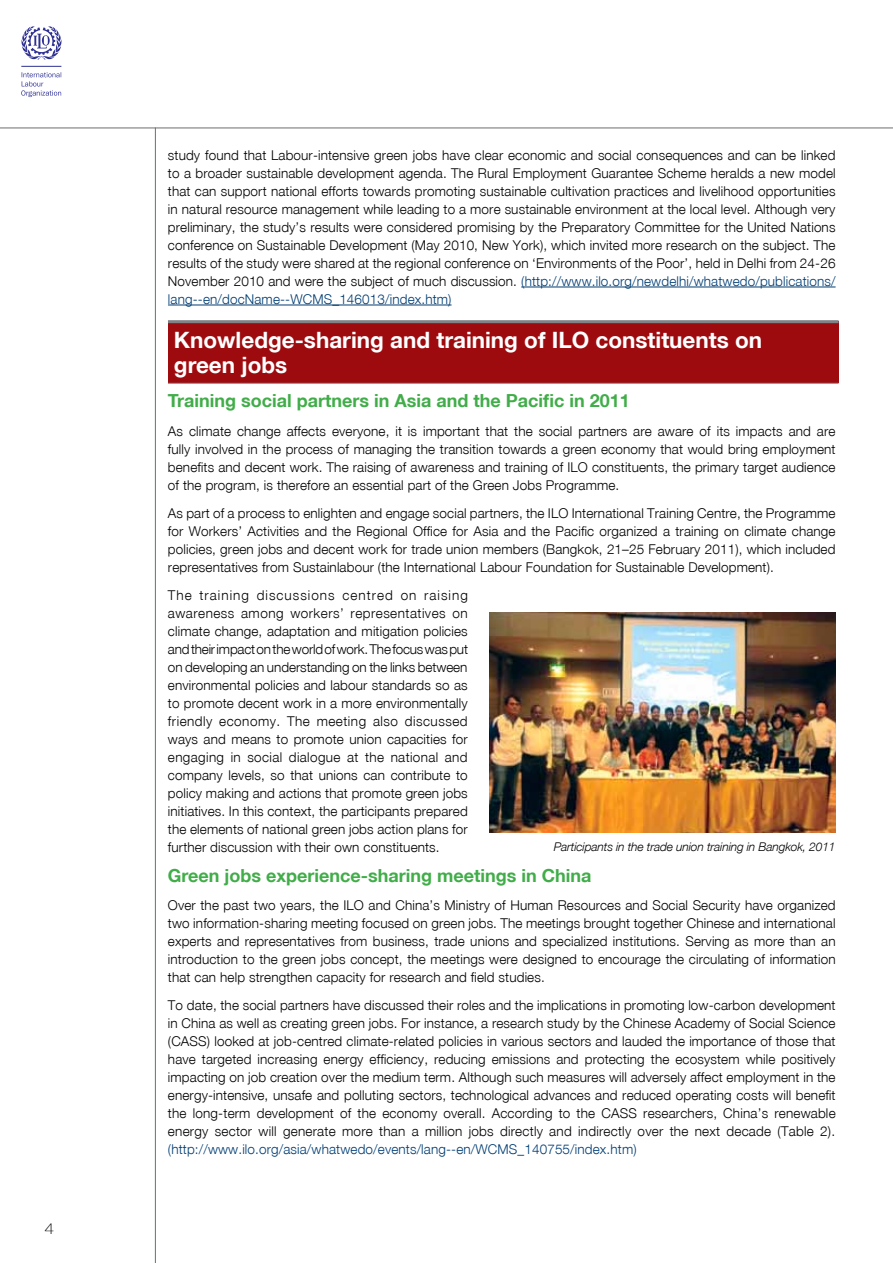
<style>
.page{position:relative;width:893px;height:1263px;background:#fff}
.page>*{position:absolute;margin:0;border:0;box-sizing:border-box;transform-origin:0 0}
.t1{font:700 22.5px/25.5px "Helvetica Neue LT Std";color:#fff}
.t2{font:700 18px "Helvetica Neue LT Std";color:#41ad49}
.t3{font:100 expanded 15px "Helvetica Neue LT Std";color:#000}
.t4{font:300 13.5px/18px "Helvetica Neue LT Std";letter-spacing:.01em;color:#000;text-align:justify}
.t5{font:300 13.5px "Helvetica Neue LT Std";letter-spacing:.01em;color:#003d73}
.t6{font:italic 300 12px "Helvetica Neue LT Std";letter-spacing:-.01em;color:#000}
.s1{color:#003d73}
</style>
<div class="page">
<svg style="left:21px;top:26px;width:40px;height:34px"></svg>
<hr style="left:21px;top:66px;width:40px;height:1px;background:#2e3092">
<svg style="left:21px;top:72px;width:40px;height:25px"></svg>
<hr style="left:521px;top:287px;width:315px;height:1px;background:#003d73">
<hr style="left:168px;top:305px;width:284px;height:1px;background:#003d73">
<div style="left:168px;top:322px;width:670px;height:61px;background:#9e0b0f"></div>
<hr style="left:168px;top:320px;width:670px;height:3px;background:#808285">
<hr style="left:168px;top:383px;width:670px;height:1px;background:#808285">
<hr style="left:0;top:128px;width:893px;height:1px;background:#6d6e71">
<hr style="left:155px;top:128px;width:1px;height:1135px;background:#6d6e71">
<img style="left:489px;top:612px;width:347px;height:220px">
<p class="t3" style="left:45px;top:1220px;width:11px">4</p>
<p class="t4" style="left:168px;top:146px;width:669px">study found that Labour-intensive green jobs have clear economic and social consequences and can be linked to a broader sustainable development agenda. The Rural Employment Guarantee Scheme heralds a new model that can support national efforts towards promoting sustainable cultivation practices and livelihood opportunities in natural resource management while leading to a more sustainable environment at the local level. Although very preliminary, the study’s results were considered promising by the Preparatory Committee for the United Nations conference on Sustainable Development (May 2010, New York), which invited more research on the subject. The results of the study were shared at the regional conference on ‘Environments of the Poor’, held in Delhi from 24-26<br>November 2010 and were the subject of much discussion. <span class="s1">(http://www.ilo.org/newdelhi/whatwedo/publications/ lang--en/docName--WCMS_146013/index.htm)</span></p>
<h1 class="t1" style="left:174px;top:326px;width:590px">Knowledge-sharing and training of ILO constituents on green jobs</h1>
<h2 class="t2" style="left:168px;top:390px;width:463px">Training social partners in Asia and the Pacific in 2011</h2>
<p class="t4" style="left:168px;top:421px;width:669px">As climate change affects everyone, it is important that the social partners are aware of its impacts and are fully involved in the process of managing the transition towards a green economy that would bring employment benefits and decent work. The raising of awareness and training of ILO constituents, the primary target audience of the program, is therefore an essential part of the Green Jobs Programme.</p>
<p class="t4" style="left:168px;top:504px;width:669px">As part of a process to enlighten and engage social partners, the ILO International Training Centre, the Programme for Workers’ Activities and the Regional Office for Asia and the Pacific organized a training on climate change policies, green jobs and decent work for trade union members (Bangkok, 21–25 February 2011), which included representatives from Sustainlabour (the International Labour Foundation for Sustainable Development).</p>
<p class="t4" style="left:168px;top:586px;width:302px">The training discussions centred on raising awareness among workers’ representatives on climate change, adaptation and mitigation policies and their impact on the world of work. The focus was put on developing an understanding on the links between environmental policies and labour standards so as to promote decent work in a more environmentally friendly economy. The meeting also discussed ways and means to promote union capacities for engaging in social dialogue at the national and company levels, so that unions can contribute to policy making and actions that promote green jobs initiatives. In this context, the participants prepared the elements of national green jobs action plans for further discussion with their own constituents.</p>
<h2 class="t2" style="left:168px;top:864px;width:425px">Green jobs experience-sharing meetings in China</h2>
<p class="t4" style="left:168px;top:896px;width:669px">Over the past two years, the ILO and China’s Ministry of Human Resources and Social Security have organized two information-sharing meeting focused on green jobs. The meetings brought together Chinese and international experts and representatives from business, trade unions and specialized institutions. Serving as more than an introduction to the green jobs concept, the meetings were designed to encourage the circulating of information that can help strengthen capacity for research and field studies.</p>
<p class="t4" style="left:168px;top:996px;width:669px">To date, the social partners have discussed their roles and the implications in promoting low-carbon development in China as well as creating green jobs. For instance, a research study by the Chinese Academy of Social Science (CASS) looked at job-centred climate-related policies in various sectors and lauded the importance of those that have targeted increasing energy efficiency, reducing emissions and protecting the ecosystem while positively impacting on job creation over the medium term. Although such measures will adversely affect employment in the energy-intensive, unsafe and polluting sectors, technological advances and reduced operating costs will benefit the long-term development of the economy overall. According to the CASS researchers, China’s renewable energy sector will generate more than a million jobs directly and indirectly over the next decade (Table 2).</p>
<p class="t5" style="left:168px;top:1141px;width:470px">(http://www.ilo.org/asia/whatwedo/events/lang--en/WCMS_140755/index.htm)</p>
<p class="t6" style="left:554px;top:839px;width:283px">Participants in the trade union training in Bangkok, 2011</p>
</div>
